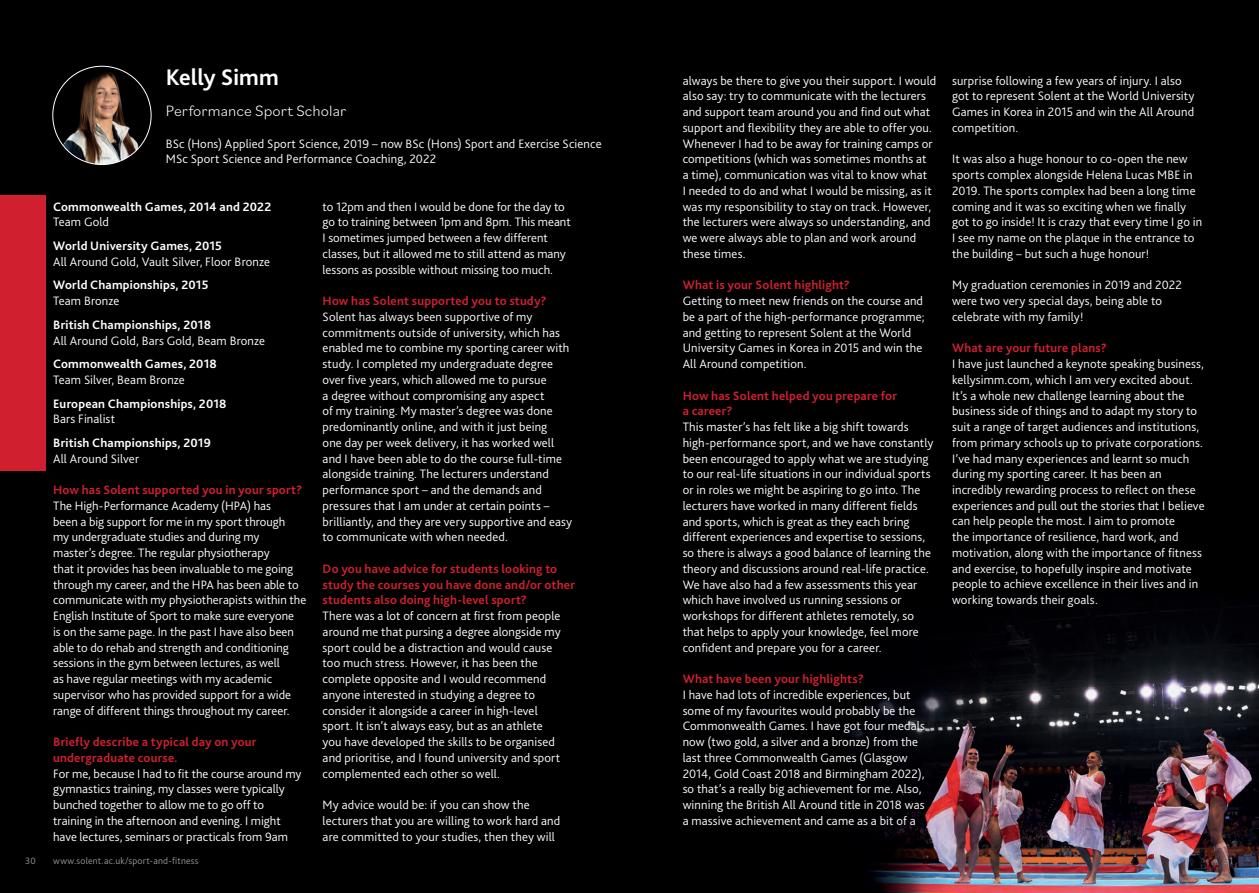
<style>
.page{position:relative;width:1259px;height:893px;background:#000001}
.page>*{position:absolute;margin:0;border:0;box-sizing:border-box;transform-origin:0 0}
.t1{font:700 23.7px "Bliss";color:#fff}
.t2{font:300 15.75px "Bilo";letter-spacing:.005em;color:#fff}
.t3{font:300 12.75px/15.8px "Bliss";letter-spacing:.005em;color:#fff}
.t4{font:700 12.75px/15.8px "Bliss";letter-spacing:.015em;color:#d0202f}
.t5{font:700 12.75px "Bliss";letter-spacing:.015em;color:#fff}
.t6{font:300 9.75px "Bliss";letter-spacing:.02em;color:#939598}
</style>
<div class="page">
<img style="left:53px;top:66px;width:98px;height:99px;border-radius:49px">
<div style="left:0;top:195px;width:45px;height:276px;background:#d0202f"></div>
<h1 class="t1" style="left:166px;top:62px;width:114px">Kelly Simm</h1>
<p class="t2" style="left:166px;top:100px;width:182px">Performance Sport Scholar</p>
<p class="t3" style="left:166px;top:136px;width:437px">BSc (Hons) Applied Sport Science, 2019 – now BSc (Hons) Sport and Exercise Science<br>MSc Sport Science and Performance Coaching, 2022</p>
<p class="t5" style="left:53px;top:198px;width:220px">Commonwealth Games, 2014 and 2022</p>
<p class="t3" style="left:53px;top:214px;width:57px">Team Gold</p>
<p class="t5" style="left:53px;top:238px;width:170px">World University Games, 2015</p>
<p class="t3" style="left:53px;top:254px;width:218px">All Around Gold, Vault Silver, Floor Bronze</p>
<p class="t5" style="left:53px;top:277px;width:157px">World Championships, 2015</p>
<p class="t3" style="left:53px;top:293px;width:68px">Team Bronze</p>
<p class="t5" style="left:53px;top:317px;width:159px">British Championships, 2018</p>
<p class="t3" style="left:53px;top:332px;width:213px">All Around Gold, Bars Gold, Beam Bronze</p>
<p class="t5" style="left:53px;top:356px;width:165px">Commonwealth Games, 2018</p>
<p class="t3" style="left:53px;top:372px;width:133px">Team Silver, Beam Bronze</p>
<p class="t5" style="left:53px;top:395px;width:175px">European Championships, 2018</p>
<p class="t3" style="left:53px;top:411px;width:63px">Bars Finalist</p>
<p class="t5" style="left:53px;top:435px;width:159px">British Championships, 2019</p>
<p class="t3" style="left:53px;top:450px;width:87px">All Around Silver</p>
<p class="t4" style="left:53px;top:482px;width:250px">How has Solent supported you in your sport?</p>
<p class="t3" style="left:53px;top:498px;width:255px">The High-Performance Academy (HPA) has<br>been a big support for me in my sport through<br>my undergraduate studies and during my<br>master’s degree. The regular physiotherapy<br>that it provides has been invaluable to me going through my career, and the HPA has been able to communicate with my physiotherapists within the English Institute of Sport to make sure everyone<br>is on the same page. In the past I have also been able to do rehab and strength and conditioning sessions in the gym between lectures, as well<br>as have regular meetings with my academic supervisor who has provided support for a wide range of different things throughout my career.</p>
<p class="t4" style="left:53px;top:734px;width:205px">Briefly describe a typical day on your undergraduate course.</p>
<p class="t3" style="left:53px;top:765px;width:250px">For me, because I had to fit the course around my gymnastics training, my classes were typically bunched together to allow me to go off to training in the afternoon and evening. I might have lectures, seminars or practicals from 9am</p>
<p class="t3" style="left:323px;top:198px;width:250px">to 12pm and then I would be done for the day to go to training between 1pm and 8pm. This meant I sometimes jumped between a few different classes, but it allowed me to still attend as many lessons as possible without missing too much.</p>
<p class="t4" style="left:323px;top:293px;width:225px">How has Solent supported you to study?</p>
<p class="t3" style="left:323px;top:309px;width:251px">Solent has always been supportive of my commitments outside of university, which has enabled me to combine my sporting career with study. I completed my undergraduate degree over five years, which allowed me to pursue<br>a degree without compromising any aspect<br>of my training. My master’s degree was done predominantly online, and with it just being<br>one day per week delivery, it has worked well and I have been able to do the course full-time alongside training. The lecturers understand performance sport – and the demands and pressures that I am under at certain points – brilliantly, and they are very supportive and easy to communicate with when needed.</p>
<p class="t4" style="left:323px;top:561px;width:254px">Do you have advice for students looking to study the courses you have done and/or other students also doing high-level sport?</p>
<p class="t3" style="left:323px;top:608px;width:239px">There was a lot of concern at first from people around me that pursing a degree alongside my sport could be a distraction and would cause too much stress. However, it has been the complete opposite and I would recommend anyone interested in studying a degree to consider it alongside a career in high-level sport. It isn’t always easy, but as an athlete you have developed the skills to be organised and prioritise, and I found university and sport complemented each other so well.</p>
<p class="t3" style="left:323px;top:797px;width:239px">My advice would be: if you can show the lecturers that you are willing to work hard and are committed to your studies, then they will</p>
<p class="t3" style="left:682px;top:73px;width:255px">always be there to give you their support. I would also say: try to communicate with the lecturers and support team around you and find out what support and flexibility they are able to offer you.<br>Whenever I had to be away for training camps or competitions (which was sometimes months at<br>a time), communication was vital to know what<br>I needed to do and what I would be missing, as it was my responsibility to stay on track. However, the lecturers were always so understanding, and we were always able to plan and work around these times.</p>
<p class="t4" style="left:682px;top:277px;width:169px">What is your Solent highlight?</p>
<p class="t3" style="left:682px;top:293px;width:243px">Getting to meet new friends on the course and be a part of the high-performance programme; and getting to represent Solent at the World University Games in Korea in 2015 and win the All Around competition.</p>
<p class="t4" style="left:682px;top:387px;width:216px">How has Solent helped you prepare for a career?</p>
<p class="t3" style="left:682px;top:419px;width:252px">This master’s has felt like a big shift towards high-performance sport, and we have constantly been encouraged to apply what we are studying to our real-life situations in our individual sports or in roles we might be aspiring to go into. The lecturers have worked in many different fields and sports, which is great as they each bring different experiences and expertise to sessions, so there is always a good balance of learning the theory and discussions around real-life practice.<br>We have also had a few assessments this year which have involved us running sessions or workshops for different athletes remotely, so that helps to apply your knowledge, feel more confident and prepare you for a career.</p>
<p class="t4" style="left:682px;top:671px;width:183px">What have been your highlights?</p>
<p class="t3" style="left:682px;top:687px;width:244px">I have had lots of incredible experiences, but some of my favourites would probably be the Commonwealth Games. I have got four medals now (two gold, a silver and a bronze) from the last three Commonwealth Games (Glasgow 2014, Gold Coast 2018 and Birmingham 2022), so that’s a really big achievement for me. Also, winning the British All Around title in 2018 was a massive achievement and came as a bit of a</p>
<p class="t3" style="left:952px;top:72px;width:244px">surprise following a few years of injury. I also got to represent Solent at the World University Games in Korea in 2015 and win the All Around competition.</p>
<p class="t3" style="left:952px;top:151px;width:252px">It was also a huge honour to co-open the new sports complex alongside Helena Lucas MBE in 2019. The sports complex had been a long time coming and it was so exciting when we finally got to go inside! It is crazy that every time I go in I see my name on the plaque in the entrance to the building – but such a huge honour!</p>
<p class="t3" style="left:952px;top:277px;width:231px">My graduation ceremonies in 2019 and 2022 were two very special days, being able to celebrate with my family!</p>
<p class="t4" style="left:952px;top:340px;width:156px">What are your future plans?</p>
<p class="t3" style="left:952px;top:356px;width:254px">I have just launched a keynote speaking business, kellysimm.com, which I am very excited about.<br>It’s a whole new challenge learning about the business side of things and to adapt my story to suit a range of target audiences and institutions, from primary schools up to private corporations.<br>I’ve had many experiences and learnt so much during my sporting career. It has been an incredibly rewarding process to reflect on these experiences and pull out the stories that I believe can help people the most. I aim to promote<br>the importance of resilience, hard work, and motivation, along with the importance of fitness and exercise, to hopefully inspire and motivate people to achieve excellence in their lives and in working towards their goals.</p>
<p class="t6" style="left:25px;top:855px;width:12px">30</p>
<p class="t6" style="left:53px;top:855px;width:147px">www.solent.ac.uk/sport-and-fitness</p>
<p class="t6" style="left:1223px;top:855px;width:11px">31</p>
</div>
